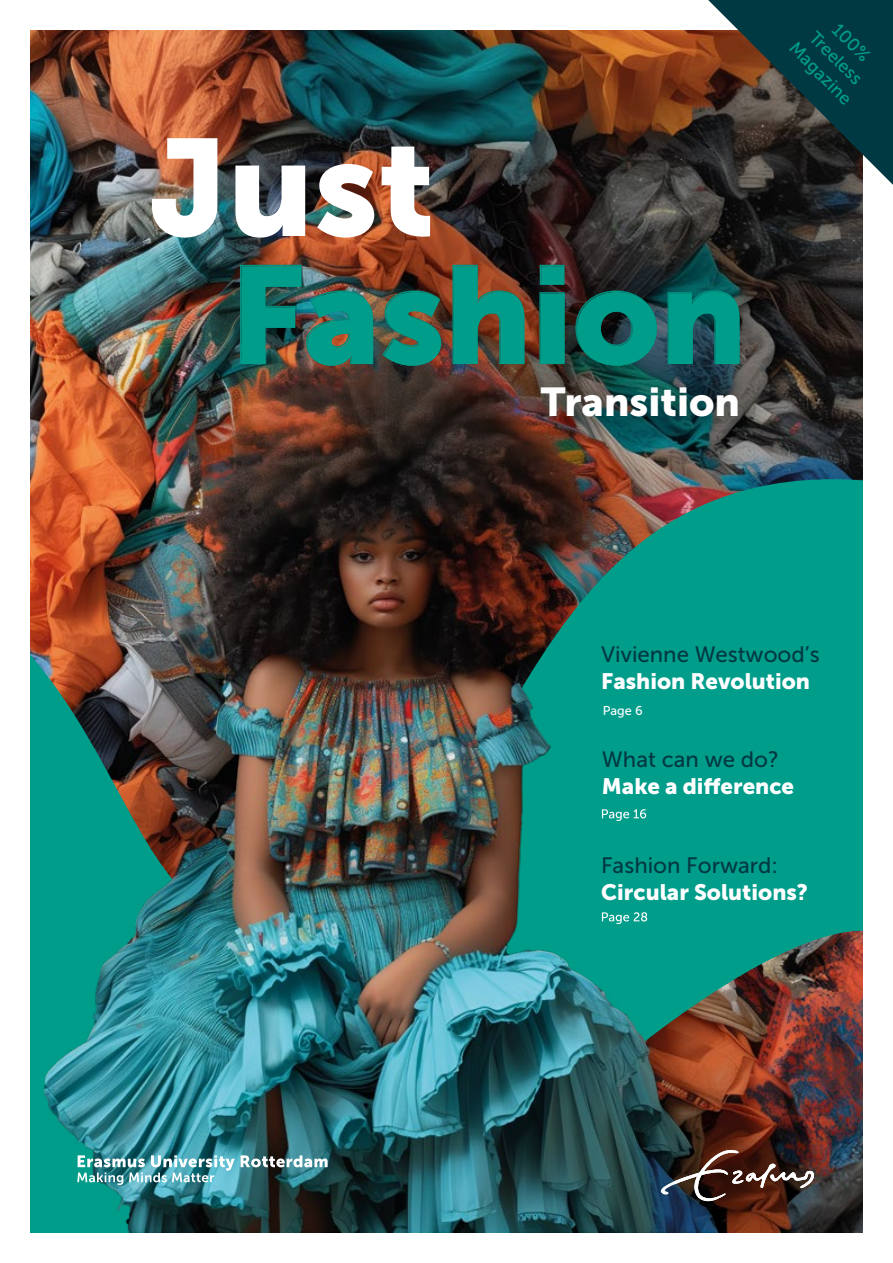
<style>
.page{position:relative;width:893px;height:1263px;background:#fff}
.page>*{position:absolute;margin:0;border:0;box-sizing:border-box;transform-origin:0 0}
.t1{font:40.05px "Museo Sans 900";color:#fff}
.t2{font:22.2px "Museo Sans 900";color:#fff}
.t3{font:22.2px "Museo Sans 500";color:#003942}
.t4{font:18px/21.6px "Museo Sans 500";color:#009d8b;text-align:center}
.t5{font:12.75px "Museo Sans 500";color:#fff}
</style>
<div class="page">
<img style="left:31px;top:31px;width:831px;height:413px">
<img style="left:31px;top:444px;width:831px;height:788px">
<div style="left:517px;top:361px;width:253px;height:87px;background:#000;opacity:.75"></div>
<div style="left:193px;top:219px;width:593px;height:192px;background:#000;opacity:.22"></div>
<img style="left:241px;top:266px;width:498px;height:100px">
<img style="left:152px;top:138px;width:278px;height:100px">
<img style="left:30px;top:670px;width:702px;height:562px">
<svg style="left:602px;top:912px;width:45px;height:12px"></svg>
<svg style="left:602px;top:809px;width:44px;height:12px"></svg>
<svg style="left:708px;top:0;width:185px;height:185px;background:#263b3b"></svg>
<svg style="left:241px;top:1155px;width:87px;height:12px"></svg>
<img style="left:77px;top:1155px;width:158px;height:30px">
<img style="left:619px;top:1106px;width:238px;height:127px">
<img style="left:661px;top:1150px;width:153px;height:51px">
<p class="t4" style="left:830px;top:7px;width:81px;rotate:45deg">100%<br>Treeless<br>Magazine</p>
<h1 class="t1" style="left:541px;top:379px;width:201px">Transition</h1>
<p class="t3" style="left:601px;top:642px;width:220px">Vivienne Westwood’s</p>
<p class="t2" style="left:601px;top:668px;width:210px">Fashion Revolution</p>
<p class="t5" style="left:603px;top:704px;width:41px">Page 6</p>
<p class="t3" style="left:602px;top:747px;width:179px">What can we do?</p>
<p class="t2" style="left:602px;top:773px;width:194px">Make a difference</p>
<p class="t3" style="left:601px;top:853px;width:178px">Fashion Forward:</p>
<p class="t2" style="left:601px;top:879px;width:208px">Circular Solutions?</p>
</div>
